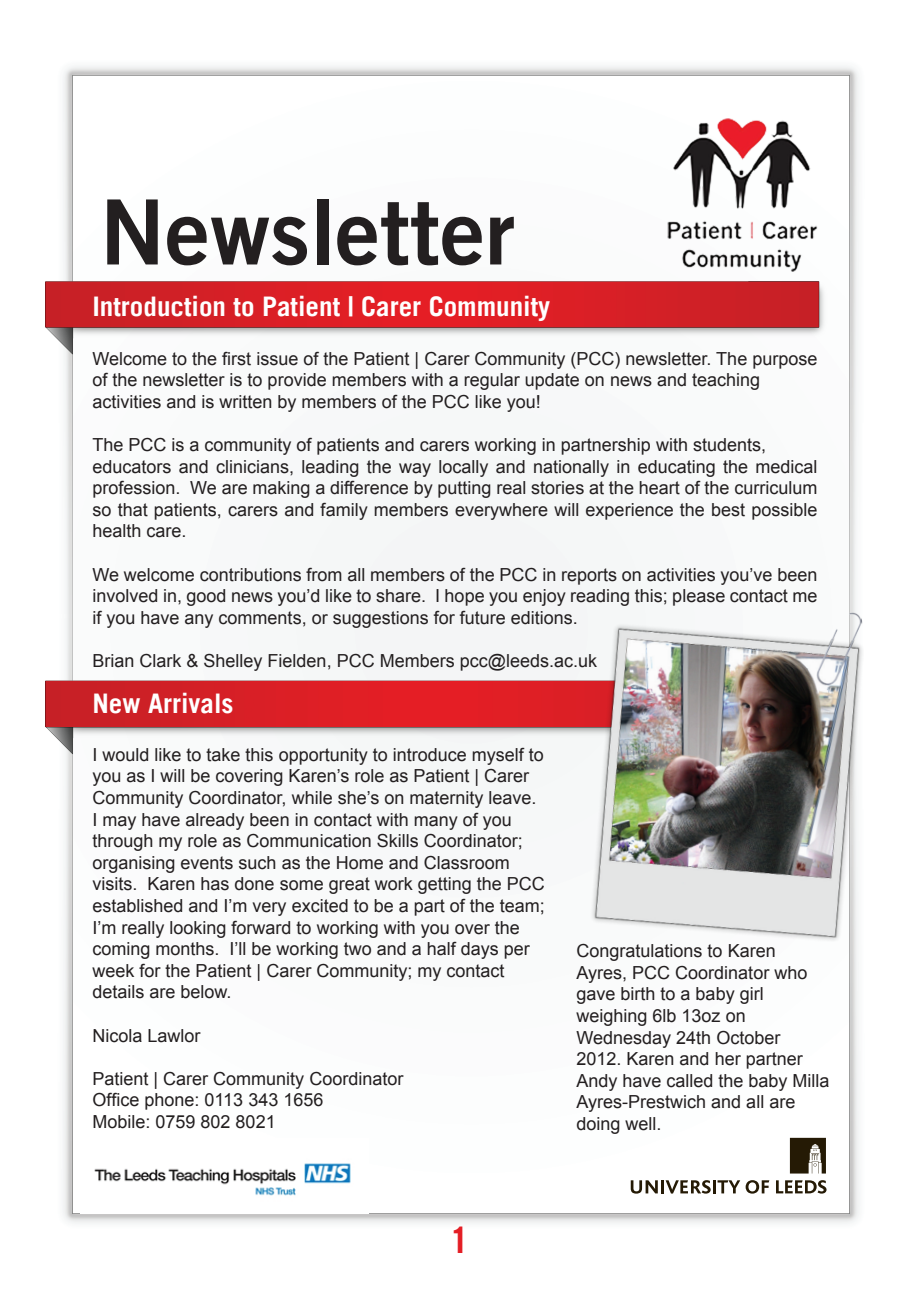
<style>
.page{position:relative;width:919px;height:1289px;background:#fff}
.page>*{position:absolute;margin:0;border:0;box-sizing:border-box;transform-origin:0 0}
.t1{font:90px "Trade Gothic LT Bold Two";color:#231f20}
.t2{font:700 36px "Trade Gothic LT";color:#e41e25}
.t3{font:700 27px "Trade Gothic LT";color:#fff}
.t4{font:18px/21.6px "Arial";color:#231f20}
</style>
<div class="page">
<img style="left:63px;top:66px;width:797px;height:1158px">
<img style="left:45px;top:253px;width:801px;height:121px">
<img style="left:45px;top:652px;width:520px;height:121px">
<img style="left:565px;top:599px;width:298px;height:365px">
<img style="left:668px;top:118px;width:149px;height:153px">
<svg style="left:789px;top:1137px;width:36px;height:36px"></svg>
<svg style="left:630px;top:1180px;width:139px;height:13px"></svg>
<svg style="left:776px;top:1180px;width:50px;height:13px"></svg>
<img style="left:81px;top:1138px;width:287px;height:75px">
<h1 class="t1" style="left:100px;top:176px;width:416px">Newsletter</h1>
<h3 class="t3" style="left:92px;top:290px;width:459px">Introduction to Patient | Carer Community</h3>
<p class="t4" style="left:92px;top:347px;width:726px">Welcome to the first issue of the Patient | Carer Community (PCC) newsletter. The purpose of the newsletter is to provide members with a regular update on news and teaching activities and is written by members of the PCC like you!</p>
<p class="t4" style="left:92px;top:434px;width:726px">The PCC is a community of patients and carers working in partnership with students, educators and clinicians, leading the way locally and nationally in educating the medical profession. We are making a difference by putting real stories at the heart of the curriculum so that patients, carers and family members everywhere will experience the best possible health care.</p>
<p class="t4" style="left:92px;top:563px;width:726px;text-align:justify">We welcome contributions from all members of the PCC in reports on activities you’ve been involved in, good news you’d like to share. I hope you enjoy reading this; please contact me if you have any comments, or suggestions for future editions.</p>
<p class="t4" style="left:92px;top:650px;width:506px">Brian Clark &amp; Shelley Fielden, PCC Members pcc@leeds.ac.uk</p>
<h3 class="t3" style="left:92px;top:687px;width:142px">New Arrivals</h3>
<p class="t4" style="left:92px;top:743px;width:454px">I would like to take this opportunity to introduce myself to you as I will be covering Karen’s role as Patient | Carer Community Coordinator, while she’s on maternity leave.<br>I may have already been in contact with many of you through my role as Communication Skills Coordinator; organising events such as the Home and Classroom visits. Karen has done some great work getting the PCC established and I’m very excited to be a part of the team; I’m really looking forward to working with you over the coming months. I’ll be working two and a half days per week for the Patient | Carer Community; my contact details are below.</p>
<p class="t4" style="left:92px;top:1024px;width:110px">Nicola Lawlor</p>
<p class="t4" style="left:92px;top:1067px;width:312px">Patient | Carer Community Coordinator<br>Office phone: 0113 343 1656<br>Mobile: 0759 802 8021</p>
<p class="t4" style="left:576px;top:940px;width:254px">Congratulations to Karen<br>Ayres, PCC Coordinator who gave birth to a baby girl weighing 6lb 13oz on<br>Wednesday 24th October<br>2012. Karen and her partner<br>Andy have called the baby Milla<br>Ayres-Prestwich and all are doing well.</p>
<h2 class="t2" style="left:449px;top:1217px;width:22px">1</h2>
</div>
